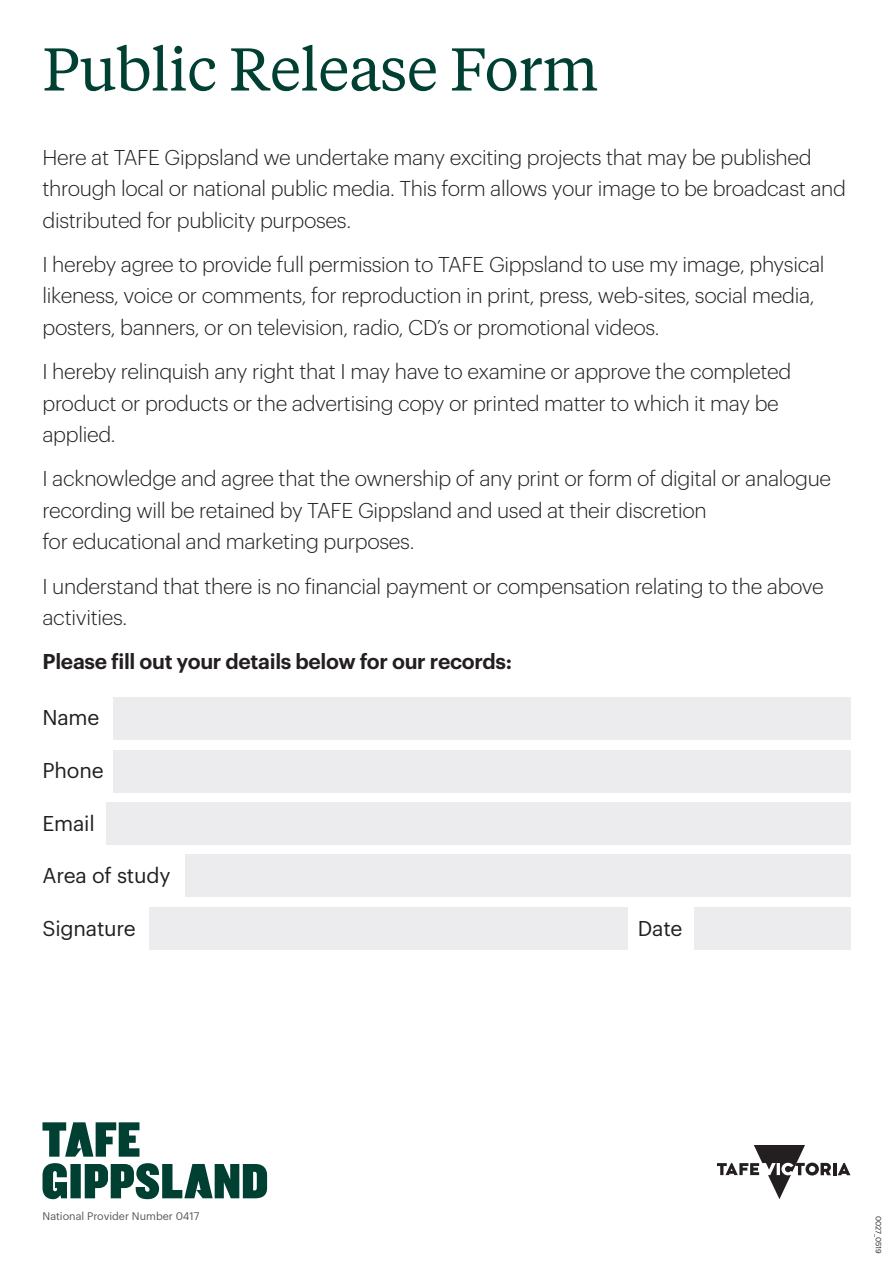
<style>
.page{position:relative;width:893px;height:1263px;background:#fff}
.page>*{position:absolute;margin:0;border:0;box-sizing:border-box;transform-origin:0 0}
.t1{font:60px "Tiempos Text";letter-spacing:-.015em;color:#004032}
.t2{font:300 21px/31.5px "Graphik";letter-spacing:-.015em;color:#231f20}
.t3{font:600 21px "Graphik";letter-spacing:-.015em;color:#231f20}
.t4{font:21px "Graphik";letter-spacing:-.01em;color:#231f20}
.t5{font:10.8px "Graphik";color:#57585a}
.t6{font:7.5px "Graphik";letter-spacing:-.01em;color:#231f20}
</style>
<div class="page">
<svg style="left:717px;top:1145px;width:133px;height:54px"></svg>
<svg style="left:43px;top:1122px;width:224px;height:77px"></svg>
<div style="left:113px;top:697px;width:737px;height:43px;background:#ececee"></div>
<div style="left:113px;top:750px;width:737px;height:42px;background:#ececee"></div>
<div style="left:106px;top:802px;width:744px;height:43px;background:#ececee"></div>
<div style="left:185px;top:854px;width:665px;height:43px;background:#ececee"></div>
<div style="left:150px;top:907px;width:478px;height:42px;background:#ececee"></div>
<div style="left:694px;top:907px;width:156px;height:42px;background:#ececee"></div>
<p class="t1" style="left:43px;top:29px;width:558px">Public Release Form</p>
<p class="t2" style="left:43px;top:140px;width:805px">Here at TAFE Gippsland we undertake many exciting projects that may be published through local or national public media. This form allows your image to be broadcast and distributed for publicity purposes.</p>
<p class="t2" style="left:43px;top:247px;width:783px">I hereby agree to provide full permission to TAFE Gippsland to use my image, physical likeness, voice or comments, for reproduction in print, press, web-sites, social media, posters, banners, or on television, radio, CD’s or promotional videos.</p>
<p class="t2" style="left:43px;top:354px;width:750px">I hereby relinquish any right that I may have to examine or approve the completed product or products or the advertising copy or printed matter to which it may be applied.</p>
<p class="t2" style="left:43px;top:461px;width:790px">I acknowledge and agree that the ownership of any print or form of digital or analogue recording will be retained by TAFE Gippsland and used at their discretion<br>for educational and marketing purposes.</p>
<p class="t2" style="left:43px;top:569px;width:783px">I understand that there is no financial payment or compensation relating to the above activities.</p>
<p class="t3" style="left:43px;top:646px;width:471px">Please fill out your details below for our records:</p>
<p class="t4" style="left:43px;top:702px;width:58px">Name</p>
<p class="t4" style="left:43px;top:754px;width:63px">Phone</p>
<p class="t4" style="left:43px;top:807px;width:54px">Email</p>
<p class="t4" style="left:43px;top:860px;width:129px">Area of study</p>
<p class="t4" style="left:43px;top:913px;width:95px">Signature</p>
<p class="t4" style="left:638px;top:913px;width:46px">Date</p>
<p class="t5" style="left:43px;top:1208px;width:158px">National Provider Number 0417</p>
<p class="t6" style="left:884px;top:1216px;width:39px;rotate:90deg">0027_0519</p>
</div>
